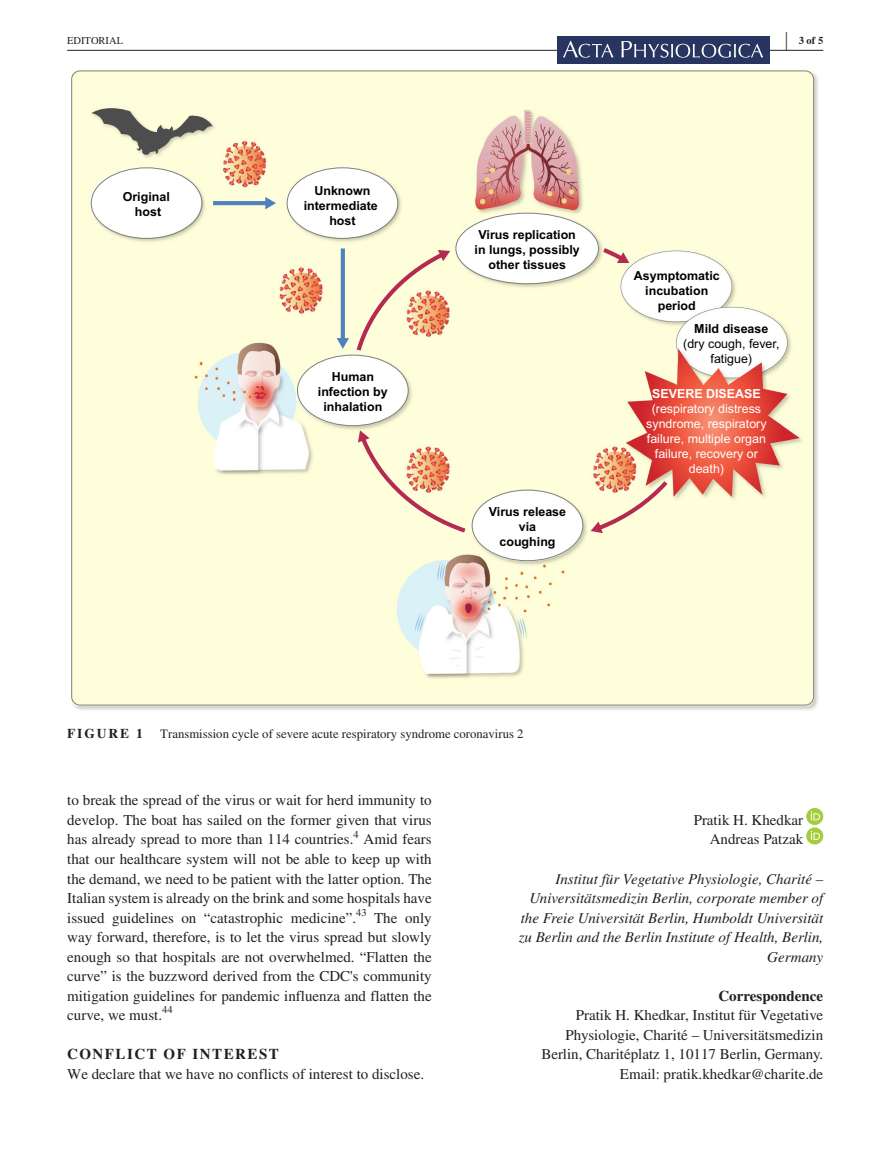
<style>
.page{position:relative;width:893px;height:1174px;background:#fff}
.page>*{position:absolute;margin:0;border:0;box-sizing:border-box;transform-origin:0 0}
.t1{font:700 25.95px "STIX";color:#231f20;scale:.36 1}
.t2{font:15px/19.5px "STIX";color:#231f20;text-align:justify}
.t3{font:italic 15px/19.5px "STIX";color:#231f20;text-align:right}
.t4{font:700 15px "STIX";letter-spacing:.09em;color:#231f20}
.t5{font:700 15px "STIX";color:#231f20}
.t6{font:700 13.5px "STIX";letter-spacing:.14em;color:#231f20}
.t7{font:12.75px "STIX";color:#231f20}
.t8{font:700 12.45px/15px "Arial";color:#000;text-align:center}
.t9{font:12.45px/15px "Arial";color:#fff;text-align:center}
.t10{font:12.45px/15px "Arial";color:#000;text-align:center}
.t11{font:700 12.45px "Arial";color:#fff}
.t12{font:10.5px "STIX";color:#231f20}
.t13{font:700 10.5px "STIX";color:#231f20}
.t14{font:10.5px "STIX";color:#231f20}
</style>
<div class="page">
<hr style="left:67px;top:50px;width:756px;height:1px;background:#231f20">
<div style="left:557px;top:37px;width:212px;height:27px;background:#293561"></div>
<svg style="left:563px;top:41px;width:51px;height:17px"></svg>
<svg style="left:621px;top:41px;width:142px;height:17px"></svg>
<div style="left:806px;top:808px;width:17px;height:17px;background:#a5cd39;border-radius:50%"></div>
<svg style="left:811px;top:811px;width:9px;height:9px"></svg>
<div style="left:806px;top:827px;width:17px;height:17px;background:#a5cd39;border-radius:50%"></div>
<svg style="left:811px;top:830px;width:9px;height:10px"></svg>
<svg style="left:71px;top:70px;width:743px;height:635px;background:#f9f2d5"></svg>
<svg style="left:357px;top:250px;width:93px;height:101px;background:#f5dfc0"></svg>
<svg style="left:358px;top:430px;width:107px;height:102px;background:#f6e2c3"></svg>
<svg style="left:591px;top:481px;width:76px;height:52px;background:#f3dec2"></svg>
<svg style="left:603px;top:248px;width:26px;height:15px"></svg>
<svg style="left:337px;top:248px;width:12px;height:101px"></svg>
<svg style="left:213px;top:197px;width:63px;height:12px"></svg>
<svg style="left:91px;top:103px;width:122px;height:53px;background:#c6c6ad"></svg>
<h1 class="t1" style="left:785px;top:26px;width:7px">|</h1>
<p class="t12" style="left:67px;top:33px;width:57px">EDITORIAL</p>
<p class="t13" style="left:799px;top:34px;width:26px">3 of 5</p>
<p class="t8" style="left:123px;top:189px;width:49px">Original host</p>
<p class="t8" style="left:304px;top:184px;width:76px">Unknown intermediate host</p>
<p class="t8" style="left:318px;top:369px;width:71px">Human infection by inhalation</p>
<p class="t8" style="left:475px;top:227px;width:107px">Virus replication in lungs, possibly other tissues</p>
<p class="t8" style="left:489px;top:504px;width:79px">Virus release via<br>coughing</p>
<p class="t8" style="left:634px;top:268px;width:87px">Asymptomatic incubation period</p>
<p class="t8" style="left:694px;top:321px;width:76px">Mild disease</p>
<p class="t10" style="left:683px;top:336px;width:98px">(dry cough, fever, fatigue)</p>
<p class="t11" style="left:652px;top:385px;width:110px">SEVERE DISEASE</p>
<p class="t9" style="left:646px;top:401px;width:122px">(respiratory distress syndrome, respiratory failure, multiple organ failure, recovery or death)</p>
<p class="t6" style="left:67px;top:726px;width:77px">FIGURE 1</p>
<p class="t7" style="left:160px;top:725px;width:365px">Transmission cycle of severe acute respiratory syndrome coronavirus 2</p>
<p class="t2" style="left:67px;top:791px;width:366px">to break the spread of the virus or wait for herd immunity to develop. The boat has sailed on the former given that virus has already spread to more than 114 countries.</p>
<p class="t14" style="left:354px;top:827px;width:7px">4</p>
<p class="t2" style="left:67px;top:830px;width:366px;text-indent:296px">Amid fears that our healthcare system will not be able to keep up with the demand, we need to be patient with the latter option. The Italian system is already on the brink and some hospitals have issued guidelines on “catastrophic medicine”.</p>
<p class="t14" style="left:356px;top:905px;width:12px">43</p>
<p class="t2" style="left:67px;top:908px;width:366px;text-indent:307px">The only way forward, therefore, is to let the virus spread but slowly enough so that hospitals are not overwhelmed. “Flatten the curve” is the buzzword derived from the CDC's community mitigation guidelines for pandemic influenza and flatten the curve, we must.<sup>44</sup></p>
<p class="t4" style="left:67px;top:1045px;width:213px">CONFLICT OF INTEREST</p>
<p class="t2" style="left:67px;top:1064px;width:359px">We declare that we have no conflicts of interest to disclose.</p>
<p class="t2" style="left:694px;top:811px;width:111px;text-align:right">Pratik H. Khedkar<br>Andreas Patzak</p>
<p class="t3" style="left:519px;top:868px;width:306px">Institut für Vegetative Physiologie, Charité – Universitätsmedizin Berlin, corporate member of the Freie Universität Berlin, Humboldt Universität zu Berlin and the Berlin Institute of Health, Berlin, Germany</p>
<p class="t5" style="left:718px;top:986px;width:106px">Correspondence</p>
<p class="t2" style="left:541px;top:1006px;width:283px;text-align:right">Pratik H. Khedkar, Institut für Vegetative Physiologie, Charité – Universitätsmedizin Berlin, Charitéplatz 1, 10117 Berlin, Germany.<br>Email: pratik.khedkar@charite.de</p>
</div>
